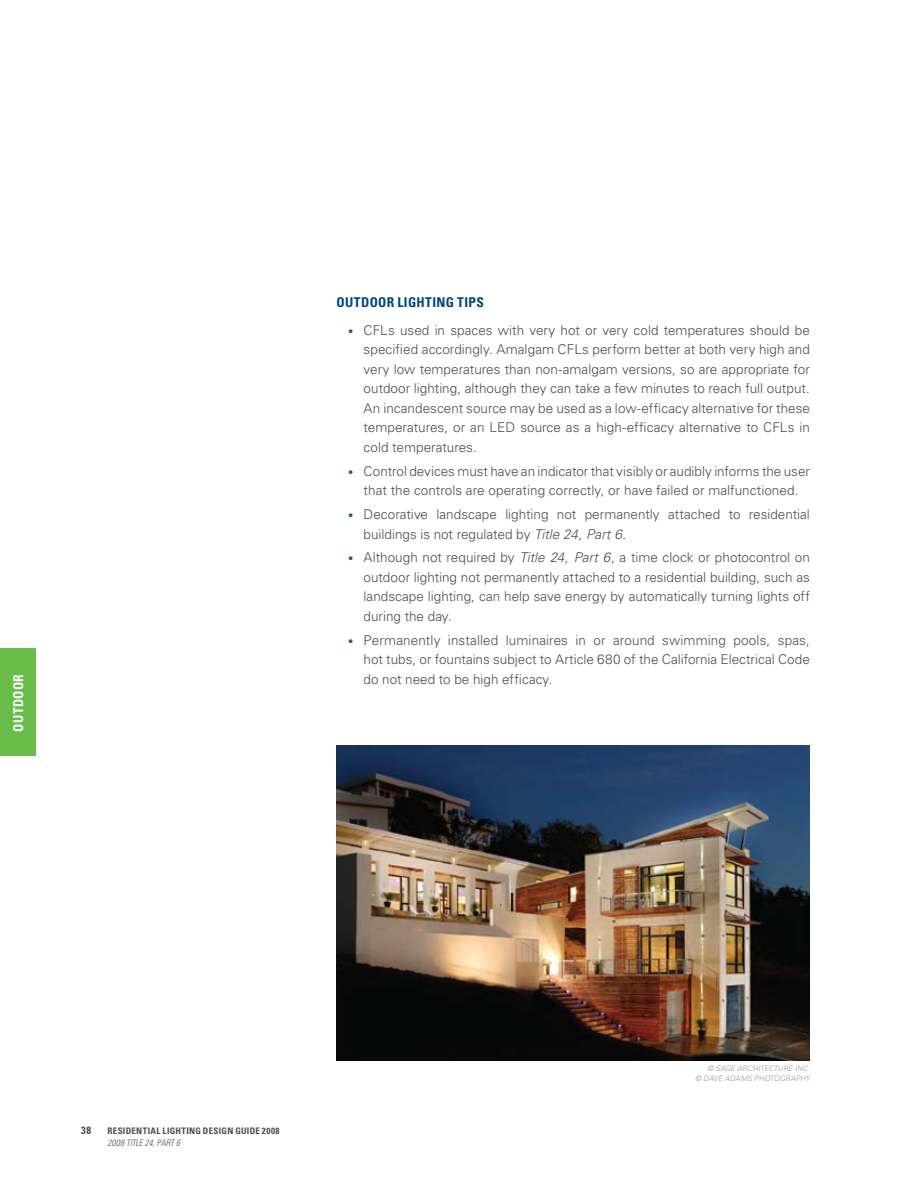
<style>
.page{position:relative;width:918px;height:1188px;background:#fff}
.page>*{position:absolute;margin:0;border:0;box-sizing:border-box;transform-origin:0 0}
.t1{font:300 13.5px/19.5px "Univers LT Std";color:#4d4d4f;text-align:justify}
.t2{font:700 condensed 13.5px "Univers LT Std";letter-spacing:.02em;color:#00467f}
.t3{font:700 condensed 13.5px "Univers LT Std";letter-spacing:.02em;color:#fff}
.t4{font:700 condensed 10.5px "Univers LT Std";color:#4d4d4f}
.t5{font:700 condensed 9px "Univers LT Std";letter-spacing:.04em;color:#4d4d4f}
.t6{font:italic 300 condensed 9px "Univers LT Std";letter-spacing:-.01em;color:#4d4d4f}
.t7{font:italic 300 7.5px/10.5px "Univers LT Std";letter-spacing:.01em;color:#939598;text-align:right}
.s1{font-size:10.5px;color:#26568c}
.s2{font-style:italic}
</style>
<div class="page">
<div style="left:0;top:648px;width:36px;height:108px;background:#68bd49"></div>
<img style="left:337px;top:745px;width:473px;height:315px">
<p class="t3" style="left:10px;top:732px;width:59px;rotate:-90deg">OUTDOOR</p>
<p class="t2" style="left:337px;top:294px;width:147px">OUTDOOR LIGHTING TIPS</p>
<p class="t1" style="left:364px;top:320px;width:448px;text-indent:-15px"><span class="s1">•</span> CFLs used in spaces with very hot or very cold temperatures should be specified accordingly. Amalgam CFLs perform better at both very high and very low temperatures than non-amalgam versions, so are appropriate for outdoor lighting, although they can take a few minutes to reach full output.<br>An incandescent source may be used as a low-efficacy alternative for these temperatures, or an LED source as a high-efficacy alternative to CFLs in cold temperatures.</p>
<p class="t1" style="left:348px;top:461px;width:463px;text-align:center"><span class="s1">•</span> Control devices must have an indicator that visibly or audibly informs the user that the controls are operating correctly, or have failed or malfunctioned.</p>
<p class="t1" style="left:364px;top:505px;width:448px;text-indent:-15px"><span class="s1">•</span> Decorative landscape lighting not permanently attached to residential buildings is not regulated by <span class="s2">TITLE 24, PART 6</span>.</p>
<p class="t1" style="left:364px;top:548px;width:448px;text-indent:-15px"><span class="s1">•</span> Although not required by <span class="s2">TITLE 24, PART 6</span>, a time clock or photocontrol on outdoor lighting not permanently attached to a residential building, such as landscape lighting, can help save energy by automatically turning lights off during the day.</p>
<p class="t1" style="left:364px;top:630px;width:448px;text-indent:-15px"><span class="s1">•</span> Permanently installed luminaires in or around swimming pools, spas, hot tubs, or fountains subject to Article 680 of the California Electrical Code do not need to be high efficacy.</p>
<p class="t4" style="left:81px;top:1124px;width:12px">38</p>
<p class="t5" style="left:107px;top:1125px;width:174px">RESIDENTIAL LIGHTING DESIGN GUIDE 2008</p>
<p class="t6" style="left:107px;top:1137px;width:74px">2008 TITLE 24, PART 6</p>
<p class="t7" style="left:695px;top:1063px;width:116px">INC.<br>© DAVE ADAMS PHOTOGRAPHY</p>
<p class="t7" style="left:707px;top:1063px;width:37px">© SAGE ARC</p>
<p class="t7" style="left:753px;top:1063px;width:11px">HITECTURE</p>
</div>
